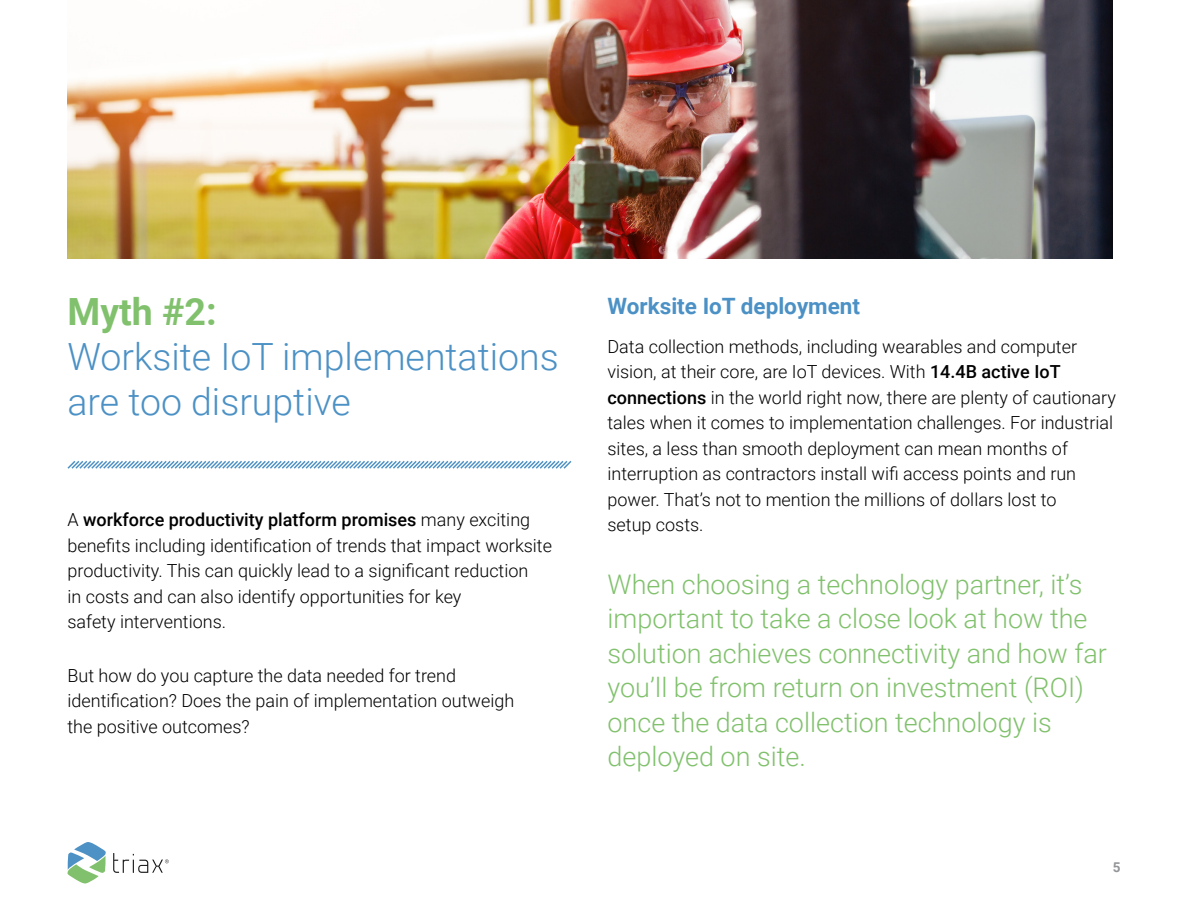
<style>
.page{position:relative;width:1188px;height:918px;background:#fff}
.page>*{position:absolute;margin:0;border:0;box-sizing:border-box;transform-origin:0 0}
.Body_Copy{font:300 37.5px/45px "Roboto";color:#4c91c5}
.Body_Copy-2{font:300 27px/34.5px "Roboto";color:#81c16d}
.Paragraph_Style_1{font:700 22.5px "Roboto";color:#4c91c5}
.Body_Copy-3{font:300 18px/25.5px "Roboto";color:#000}
.t1{font:700 13.5px "Roboto";color:#939598}
.s1{font-weight:700;color:#81c16d}
.s2{font-weight:500}
</style>
<div class="page">
<svg style="left:68px;top:842px;width:38px;height:42px"></svg>
<svg style="left:113px;top:853px;width:56px;height:20px"></svg>
<svg style="left:67px;top:461px;width:505px;height:8px"></svg>
<img style="left:68px;top:0;width:1044px;height:258px">
<p class="Body_Copy" style="left:68px;top:288px;width:493px"><span class="s1">Myth #2:<br></span>Worksite IoT implementations are too disruptive</p>
<p class="Body_Copy-3" style="left:68px;top:507px;width:486px">A <span class="s2">workforce productivity platform promises</span> many exciting benefits including identification of trends that impact worksite productivity. This can quickly lead to a significant reduction<br>in costs and can also identify opportunities for key<br>safety interventions.</p>
<p class="Body_Copy-3" style="left:68px;top:662px;width:448px">But how do you capture the data needed for trend identification? Does the pain of implementation outweigh the positive outcomes?</p>
<p class="Paragraph_Style_1" style="left:608px;top:290px;width:254px">Worksite IoT deployment</p>
<p class="Body_Copy-3" style="left:608px;top:333px;width:510px">Data collection methods, including wearables and computer vision, at their core, are IoT devices. With <span class="s2">14.4B active IoT connections</span> in the world right now, there are plenty of cautionary tales when it comes to implementation challenges. For industrial sites, a less than smooth deployment can mean months of interruption as contractors install wifi access points and run power. That’s not to mention the millions of dollars lost to<br>setup costs.</p>
<p class="Body_Copy-2" style="left:608px;top:566px;width:501px">When choosing a technology partner, it’s important to take a close look at how the solution achieves connectivity and how far you’ll be from return on investment (ROI) once the data collection technology is deployed on site.</p>
<p class="t1" style="left:1113px;top:858px;width:9px">5</p>
</div>
